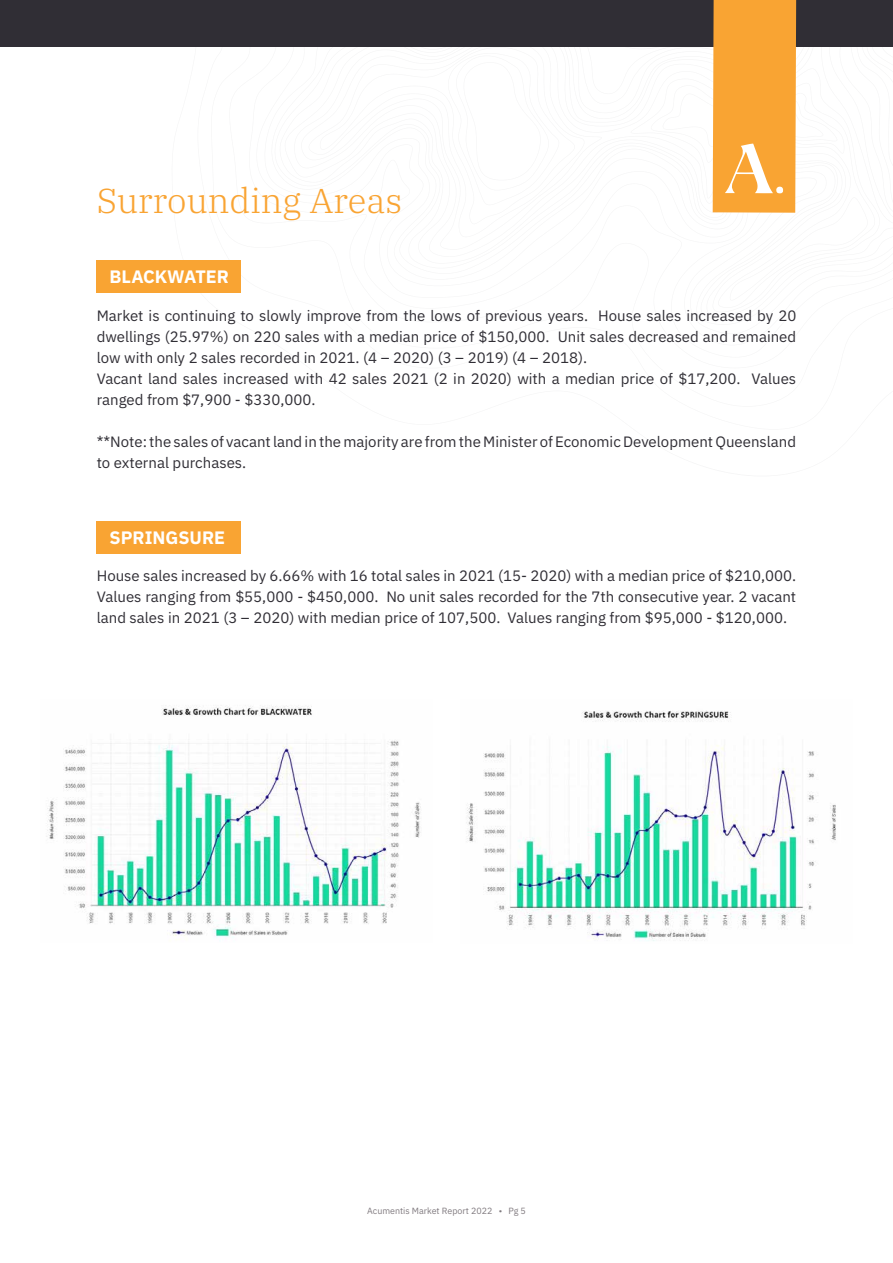
<style>
.page{position:relative;width:893px;height:1263px;background:#fff}
.page>*{position:absolute;margin:0;border:0;box-sizing:border-box;transform-origin:0 0}
.t1{font:300 34.5px "IBM Plex Serif";color:#f9a433}
.t2{font:700 18px "IBM Plex Sans";color:#fff}
.t3{font:15px/21px "IBM Plex Sans";color:#302e35;text-align:justify}
.t4{font:9px "IBM Plex Sans";color:#807a7f}
</style>
<div class="page">
<div style="left:0;top:0;width:893px;height:47px;background:#302e35"></div>
<div style="left:97px;top:260px;width:144px;height:33px;background:#f9a433"></div>
<div style="left:97px;top:521px;width:144px;height:33px;background:#f9a433"></div>
<svg style="left:712px;top:0;width:85px;height:213px;background:#f8a940"></svg>
<img style="left:46px;top:705px;width:375px;height:235px">
<img style="left:466px;top:710px;width:370px;height:231px">
<p class="t1" style="left:97px;top:174px;width:307px">Surrounding Areas</p>
<p class="t2" style="left:109px;top:262px;width:121px">BLACKWATER</p>
<p class="t3" style="left:97px;top:303px;width:701px">Market is continuing to slowly improve from the lows of previous years. House sales increased by 20 dwellings (25.97%) on 220 sales with a median price of $150,000. Unit sales decreased and remained low with only 2 sales recorded in 2021. (4 – 2020) (3 – 2019) (4 – 2018).</p>
<p class="t3" style="left:97px;top:366px;width:701px">Vacant land sales increased with 42 sales 2021 (2 in 2020) with a median price of $17,200. Values ranged from $7,900 - $330,000.</p>
<p class="t3" style="left:97px;top:429px;width:701px">**Note: the sales of vacant land in the majority are from the Minister of Economic Development Queensland to external purchases.</p>
<p class="t2" style="left:109px;top:523px;width:117px">SPRINGSURE</p>
<p class="t3" style="left:97px;top:564px;width:701px">House sales increased by 6.66% with 16 total sales in 2021 (15- 2020) with a median price of $210,000.<br>Values ranging from $55,000 - $450,000. No unit sales recorded for the 7th consecutive year. 2 vacant land sales in 2021 (3 – 2020) with median price of 107,500. Values ranging from $95,000 - $120,000.</p>
<p class="t4" style="left:367px;top:1204px;width:160px">Acumentis Market Report 2022 • Pg 5</p>
</div>
